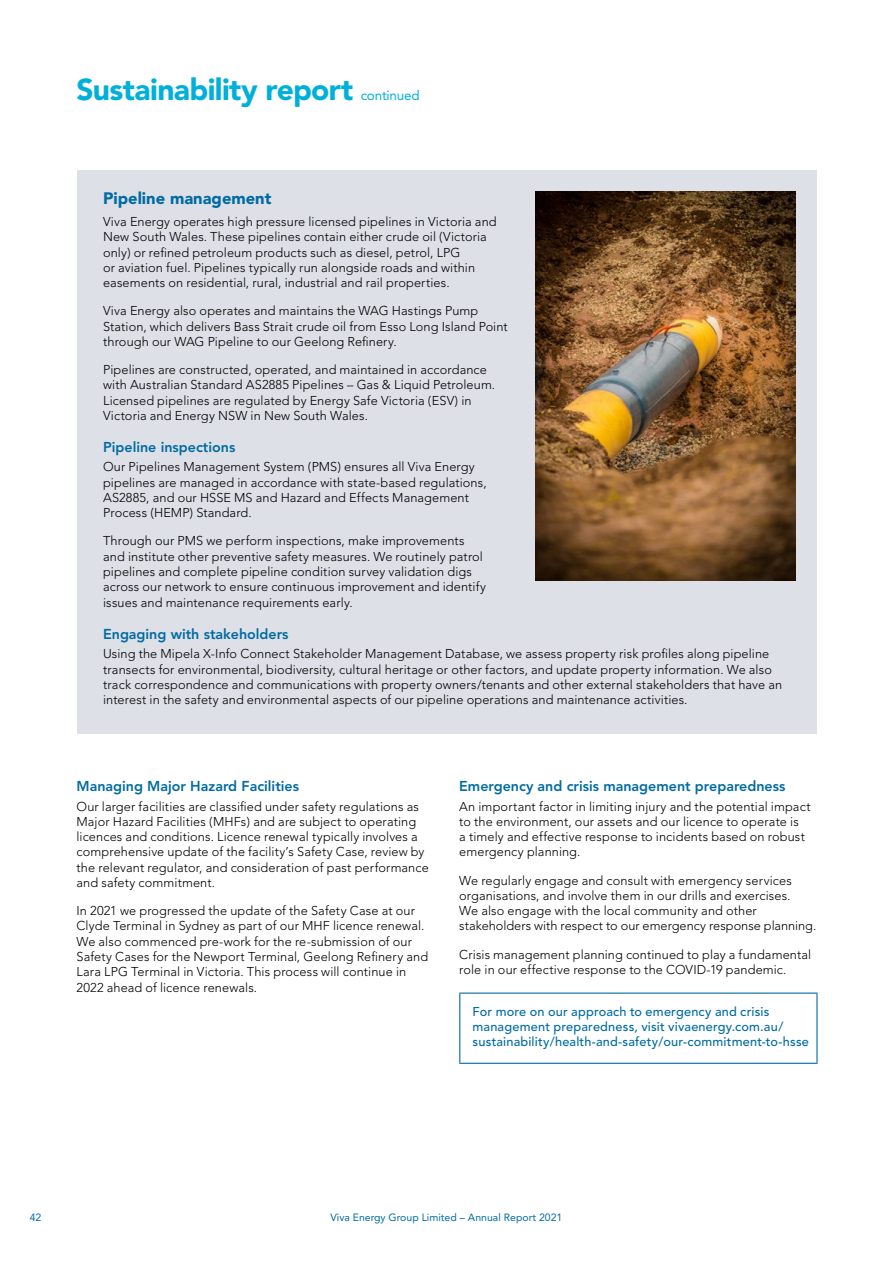
<style>
.page{position:relative;width:893px;height:1263px;background:#fff}
.page>*{position:absolute;margin:0;border:0;box-sizing:border-box;transform-origin:0 0}
.t1{font:900 30px "Avenir";letter-spacing:-.02em;color:#00b0db}
.t2{font:900 16.5px "Avenir";color:#006ba2}
.t3{font:800 14.25px "Avenir";color:#006ba2}
.t4{font:13.5px "Avenir";letter-spacing:-.015em;color:#00b0db}
.t5{font:300 12.75px/15.3px "Avenir";letter-spacing:.01em;color:#000}
.t6{font:500 12.75px/15.3px "Avenir";letter-spacing:.015em;color:#006ba2}
.t7{font:10.5px "Avenir";color:#006ba2}
</style>
<div class="page">
<div style="left:77px;top:170px;width:739px;height:563px;background:#dde0e6"></div>
<img style="left:536px;top:191px;width:259px;height:390px">
<hr style="left:459px;top:992px;width:359px;height:2px;background:#006ba2">
<hr style="left:459px;top:994px;width:1px;height:69px;background:#006ba2">
<hr style="left:816px;top:994px;width:2px;height:69px;background:#006ba2">
<hr style="left:459px;top:1063px;width:359px;height:1px;background:#006ba2">
<h1 class="t1" style="left:77px;top:72px;width:278px">Sustainability report</h1>
<p class="t4" style="left:361px;top:88px;width:61px">continued</p>
<p class="t2" style="left:103px;top:189px;width:170px">Pipeline management</p>
<p class="t5" style="left:103px;top:214px;width:395px">Viva Energy operates high pressure licensed pipelines in Victoria and New South Wales. These pipelines contain either crude oil (Victoria only) or refined petroleum products such as diesel, petrol, LPG<br>or aviation fuel. Pipelines typically run alongside roads and within easements on residential, rural, industrial and rail properties.</p>
<p class="t5" style="left:103px;top:303px;width:406px">Viva Energy also operates and maintains the WAG Hastings Pump<br>Station, which delivers Bass Strait crude oil from Esso Long Island Point through our WAG Pipeline to our Geelong Refinery.</p>
<p class="t5" style="left:103px;top:362px;width:394px">Pipelines are constructed, operated, and maintained in accordance with Australian Standard AS2885 Pipelines – Gas &amp; Liquid Petroleum.<br>Licensed pipelines are regulated by Energy Safe Victoria (ESV) in Victoria and Energy NSW in New South Wales.</p>
<p class="t3" style="left:103px;top:439px;width:134px">Pipeline inspections</p>
<p class="t5" style="left:103px;top:459px;width:385px">Our Pipelines Management System (PMS) ensures all Viva Energy pipelines are managed in accordance with state-based regulations, AS2885, and our HSSE MS and Hazard and Effects Management Process (HEMP) Standard.</p>
<p class="t5" style="left:103px;top:533px;width:384px">Through our PMS we perform inspections, make improvements and institute other preventive safety measures. We routinely patrol pipelines and complete pipeline condition survey validation digs across our network to ensure continuous improvement and identify issues and maintenance requirements early.</p>
<p class="t3" style="left:103px;top:625px;width:187px">Engaging with stakeholders</p>
<p class="t5" style="left:103px;top:646px;width:681px">Using the Mipela X-Info Connect Stakeholder Management Database, we assess property risk profiles along pipeline transects for environmental, biodiversity, cultural heritage or other factors, and update property information. We also track correspondence and communications with property owners/tenants and other external stakeholders that have an interest in the safety and environmental aspects of our pipeline operations and maintenance activities.</p>
<p class="t3" style="left:77px;top:778px;width:224px">Managing Major Hazard Facilities</p>
<p class="t5" style="left:77px;top:798px;width:354px">Our larger facilities are classified under safety regulations as Major Hazard Facilities (MHFs) and are subject to operating licences and conditions. Licence renewal typically involves a comprehensive update of the facility’s Safety Case, review by the relevant regulator, and consideration of past performance and safety commitment.</p>
<p class="t5" style="left:77px;top:903px;width:353px">In 2021 we progressed the update of the Safety Case at our Clyde Terminal in Sydney as part of our MHF licence renewal.<br>We also commenced pre-work for the re-submission of our Safety Cases for the Newport Terminal, Geelong Refinery and Lara LPG Terminal in Victoria. This process will continue in 2022 ahead of licence renewals.</p>
<p class="t3" style="left:459px;top:778px;width:328px">Emergency and crisis management preparedness</p>
<p class="t5" style="left:459px;top:798px;width:353px">An important factor in limiting injury and the potential impact to the environment, our assets and our licence to operate is<br>a timely and effective response to incidents based on robust emergency planning.</p>
<p class="t5" style="left:459px;top:872px;width:359px">We regularly engage and consult with emergency services organisations, and involve them in our drills and exercises.<br>We also engage with the local community and other stakeholders with respect to our emergency response planning.</p>
<p class="t5" style="left:459px;top:946px;width:354px">Crisis management planning continued to play a fundamental role in our effective response to the COVID-19 pandemic.</p>
<p class="t6" style="left:473px;top:1004px;width:338px">For more on our approach to emergency and crisis management preparedness, visit vivaenergy.com.au/ sustainability/health-and-safety/our-commitment-to-hsse</p>
<p class="t7" style="left:30px;top:1211px;width:13px">42</p>
<p class="t7" style="left:331px;top:1211px;width:233px">Viva Energy Group Limited – Annual Report 2021</p>
</div>
